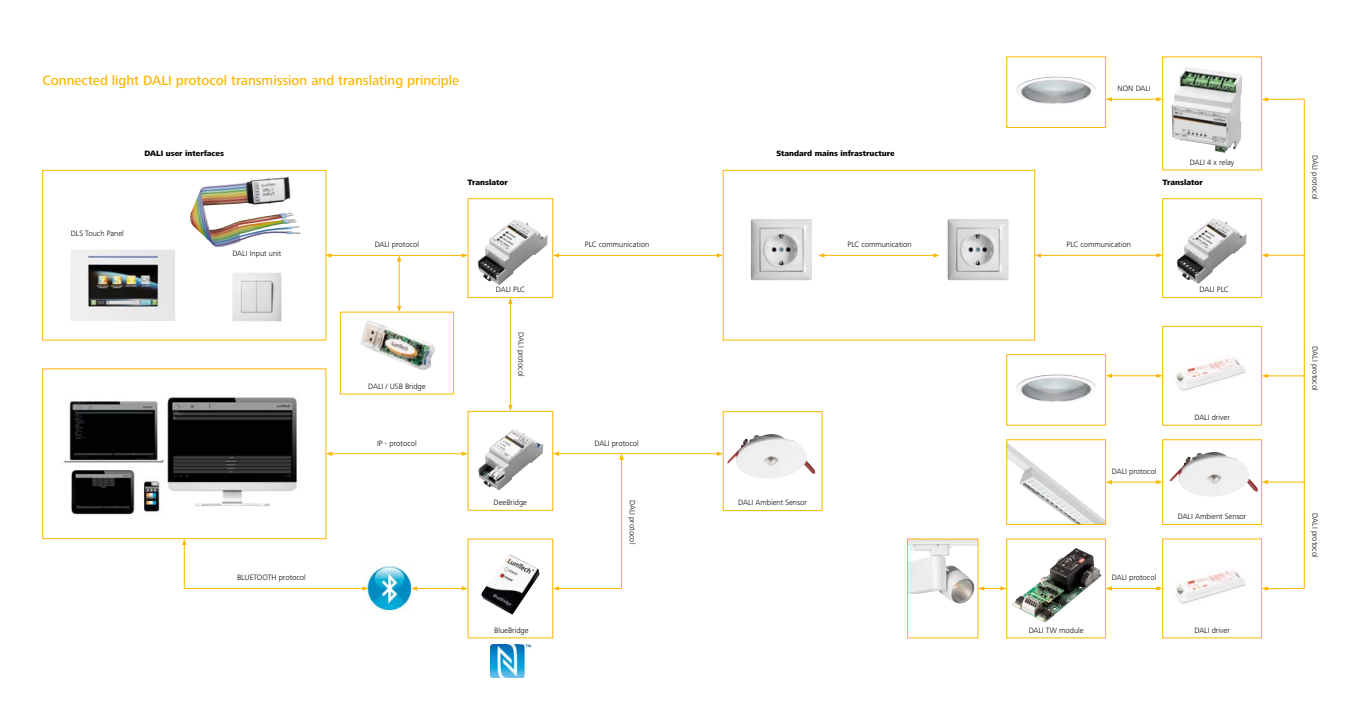
<style>
.page{position:relative;width:1361px;height:709px;background:#fff}
.page>*{position:absolute;margin:0;border:0;box-sizing:border-box;transform-origin:0 0}
.t1{font:500 14px "Frutiger Next LTCE";color:#fab600}
.t2{font:300 8px "Frutiger Next LTCE";color:#000}
.t3{font:800 8px "Frutiger Next LTCE";color:#000}
</style>
<div class="page">
<div style="left:1162px;top:198px;width:99px;height:100px;border:1px solid #fab600"></div>
<div style="left:723px;top:411px;width:99px;height:100px;border:1px solid #fab600"></div>
<img style="left:909px;top:541px;width:67px;height:63px">
<div style="left:907px;top:539px;width:71px;height:99px;border:1px solid #fab600"></div>
<img style="left:1008px;top:443px;width:96px;height:79px">
<img style="left:1171px;top:67px;width:71px;height:86px">
<svg style="left:978px;top:586px;width:28px;height:4px"></svg>
<hr style="left:1110px;top:588px;width:48px;height:1px;background:#fab600">
<svg style="left:1106px;top:586px;width:6px;height:4px"></svg>
<svg style="left:1156px;top:586px;width:6px;height:4px"></svg>
<hr style="left:1110px;top:482px;width:48px;height:1px;background:#fab600">
<svg style="left:1106px;top:480px;width:6px;height:4px"></svg>
<svg style="left:1156px;top:480px;width:6px;height:4px"></svg>
<hr style="left:1110px;top:375px;width:48px;height:1px;background:#fab600">
<svg style="left:1106px;top:373px;width:6px;height:5px"></svg>
<svg style="left:1156px;top:373px;width:6px;height:5px"></svg>
<hr style="left:1039px;top:255px;width:119px;height:1px;background:#fab600">
<svg style="left:1035px;top:253px;width:6px;height:5px"></svg>
<svg style="left:1156px;top:253px;width:6px;height:4px"></svg>
<hr style="left:1110px;top:99px;width:48px;height:1px;background:#fab600">
<svg style="left:1106px;top:97px;width:6px;height:4px"></svg>
<svg style="left:1156px;top:97px;width:6px;height:4px"></svg>
<div style="left:1162px;top:326px;width:99px;height:99px;border:1px solid #fab600"></div>
<img style="left:1175px;top:358px;width:71px;height:33px">
<img style="left:1175px;top:570px;width:71px;height:34px">
<div style="left:723px;top:170px;width:312px;height:170px;border:1px solid #fab600"></div>
<img style="left:751px;top:219px;width:61px;height:61px">
<img style="left:947px;top:219px;width:62px;height:61px">
<hr style="left:823px;top:255px;width:112px;height:1px;background:#fab600">
<svg style="left:818px;top:253px;width:6px;height:5px"></svg>
<svg style="left:933px;top:253px;width:6px;height:5px"></svg>
<img style="left:1176px;top:218px;width:70px;height:66px">
<svg style="left:1261px;top:97px;width:7px;height:5px"></svg>
<svg style="left:1261px;top:586px;width:7px;height:5px"></svg>
<hr style="left:1266px;top:255px;width:38px;height:1px;background:#fab600">
<svg style="left:1261px;top:253px;width:7px;height:4px"></svg>
<hr style="left:1266px;top:482px;width:38px;height:1px;background:#fab600">
<svg style="left:1261px;top:480px;width:7px;height:4px"></svg>
<hr style="left:1266px;top:376px;width:38px;height:1px;background:#fab600">
<svg style="left:1261px;top:373px;width:7px;height:5px"></svg>
<div style="left:1006px;top:354px;width:100px;height:71px;border:1px solid #fab600"></div>
<img style="left:1016px;top:374px;width:80px;height:28px">
<div style="left:1006px;top:57px;width:100px;height:71px;border:1px solid #fab600"></div>
<img style="left:1016px;top:77px;width:80px;height:27px">
<img style="left:727px;top:434px;width:88px;height:45px">
<img style="left:1169px;top:452px;width:89px;height:44px">
<img style="left:1012px;top:548px;width:89px;height:74px">
<div style="left:340px;top:312px;width:114px;height:82px;border:1px solid #fab600"></div>
<div style="left:468px;top:411px;width:85px;height:99px;border:1px solid #fab600"></div>
<div style="left:43px;top:170px;width:283px;height:170px;border:1px solid #fab600"></div>
<div style="left:43px;top:369px;width:283px;height:170px;border:1px solid #fab600"></div>
<img style="left:478px;top:430px;width:65px;height:60px">
<img style="left:360px;top:321px;width:75px;height:49px">
<img style="left:367px;top:563px;width:45px;height:48px">
<hr style="left:331px;top:453px;width:132px;height:1px;background:#fab600">
<svg style="left:326px;top:451px;width:6px;height:5px"></svg>
<svg style="left:462px;top:451px;width:6px;height:5px"></svg>
<hr style="left:557px;top:453px;width:161px;height:1px;background:#fab600">
<svg style="left:717px;top:451px;width:6px;height:5px"></svg>
<svg style="left:182px;top:539px;width:187px;height:51px"></svg>
<hr style="left:416px;top:588px;width:47px;height:1px;background:#fab600">
<svg style="left:411px;top:586px;width:6px;height:4px"></svg>
<svg style="left:462px;top:586px;width:6px;height:4px"></svg>
<img style="left:63px;top:397px;width:234px;height:118px">
<img style="left:232px;top:273px;width:50px;height:49px">
<img style="left:190px;top:177px;width:111px;height:70px">
<img style="left:71px;top:249px;width:104px;height:72px">
<div style="left:468px;top:198px;width:85px;height:100px;border:1px solid #fab600"></div>
<hr style="left:330px;top:255px;width:133px;height:1px;background:#fab600">
<svg style="left:325px;top:253px;width:6px;height:5px"></svg>
<svg style="left:462px;top:253px;width:6px;height:5px"></svg>
<hr style="left:557px;top:255px;width:161px;height:1px;background:#fab600">
<svg style="left:553px;top:253px;width:6px;height:5px"></svg>
<svg style="left:717px;top:253px;width:6px;height:5px"></svg>
<hr style="left:510px;top:302px;width:1px;height:105px;background:#fab600">
<svg style="left:508px;top:405px;width:4px;height:6px"></svg>
<svg style="left:508px;top:298px;width:4px;height:6px"></svg>
<hr style="left:399px;top:260px;width:1px;height:47px;background:#fab600">
<svg style="left:397px;top:306px;width:4px;height:6px"></svg>
<svg style="left:397px;top:255px;width:4px;height:6px"></svg>
<img style="left:477px;top:219px;width:70px;height:66px">
<img style="left:481px;top:554px;width:59px;height:60px">
<img style="left:490px;top:644px;width:40px;height:33px">
<svg style="left:553px;top:451px;width:71px;height:139px"></svg>
<h1 class="t1" style="left:43px;top:72px;width:418px">Connected light DALI protocol transmission and translating principle</h1>
<p class="t3" style="left:145px;top:149px;width:81px">DALI user interfaces</p>
<p class="t2" style="left:71px;top:228px;width:55px">DLS Touch Panel</p>
<p class="t2" style="left:232px;top:248px;width:50px">DALI Input unit</p>
<p class="t2" style="left:237px;top:573px;width:70px">BLUETOOTH protocol</p>
<p class="t3" style="left:467px;top:177px;width:42px">Translator</p>
<p class="t2" style="left:375px;top:240px;width:46px">DALI protocol</p>
<p class="t2" style="left:585px;top:240px;width:66px">PLC communication</p>
<p class="t2" style="left:496px;top:285px;width:30px">DALI PLC</p>
<p class="t2" style="left:368px;top:382px;width:59px">DALI / USB Bridge</p>
<p class="t2" style="left:526px;top:332px;width:46px;rotate:90deg">DALI protocol</p>
<p class="t2" style="left:377px;top:438px;width:41px">IP - protocol</p>
<p class="t2" style="left:594px;top:438px;width:46px">DALI protocol</p>
<p class="t2" style="left:494px;top:497px;width:35px">DeeBridge</p>
<p class="t2" style="left:494px;top:625px;width:36px">BlueBridge</p>
<p class="t2" style="left:637px;top:500px;width:46px;rotate:90deg">DALI protocol</p>
<p class="t3" style="left:776px;top:149px;width:120px">Standard mains infrastructure</p>
<p class="t2" style="left:847px;top:240px;width:66px">PLC communication</p>
<p class="t2" style="left:738px;top:497px;width:70px">DALI Ambient Sensor</p>
<p class="t2" style="left:1117px;top:84px;width:35px">NON DALI</p>
<p class="t2" style="left:1066px;top:240px;width:66px">PLC communication</p>
<p class="t2" style="left:1190px;top:158px;width:46px">DALI 4 x relay</p>
<p class="t3" style="left:1162px;top:177px;width:42px">Translator</p>
<p class="t2" style="left:1199px;top:285px;width:30px">DALI PLC</p>
<p class="t2" style="left:1194px;top:413px;width:37px">DALI driver</p>
<p class="t2" style="left:1028px;top:625px;width:56px">DALI TW module</p>
<p class="t2" style="left:1112px;top:467px;width:46px">DALI protocol</p>
<p class="t2" style="left:1112px;top:573px;width:46px">DALI protocol</p>
<p class="t2" style="left:1177px;top:512px;width:70px">DALI Ambient Sensor</p>
<p class="t2" style="left:1194px;top:625px;width:37px">DALI driver</p>
<p class="t2" style="left:1319px;top:155px;width:46px;rotate:90deg">DALI protocol</p>
<p class="t2" style="left:1319px;top:346px;width:46px;rotate:90deg">DALI protocol</p>
<p class="t2" style="left:1319px;top:513px;width:46px;rotate:90deg">DALI protocol</p>
</div>
